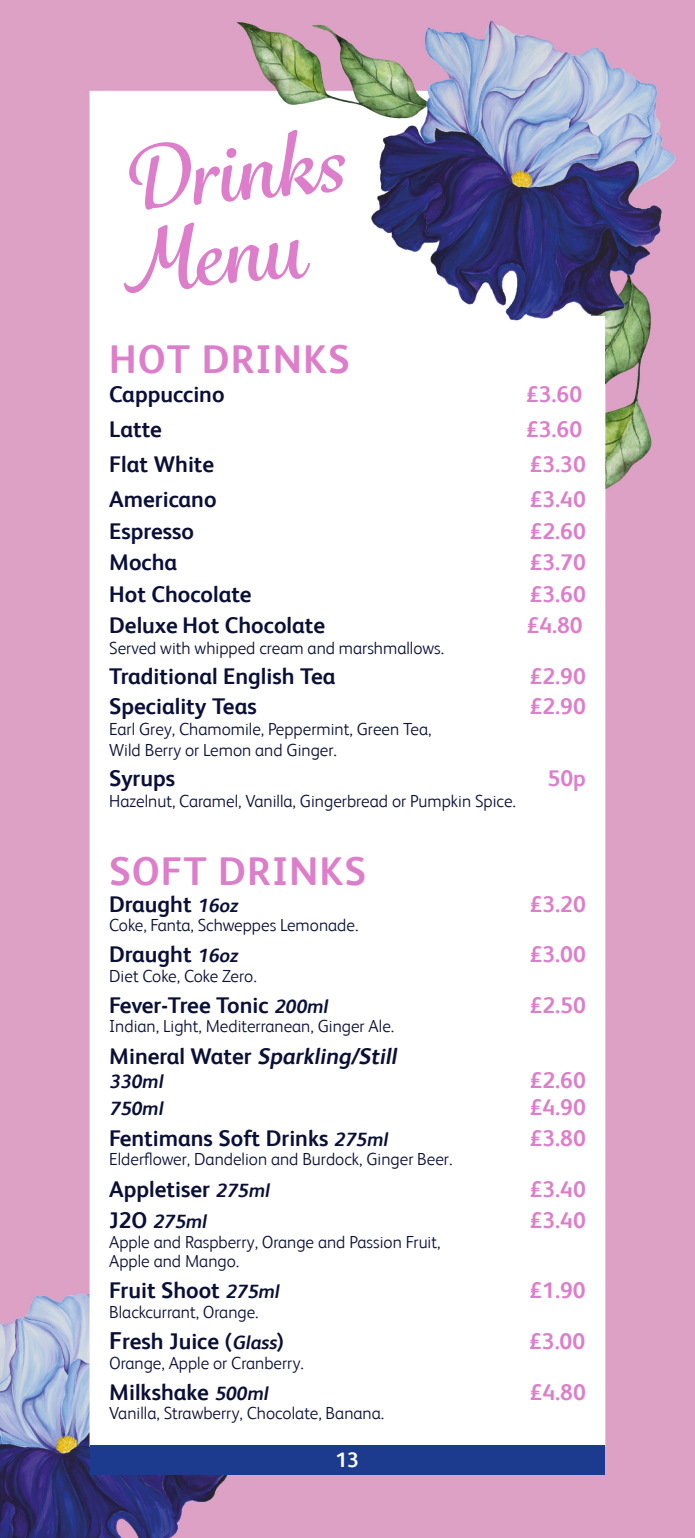
<style>
.page{position:relative;width:695px;height:1538px;background:#fff}
.page>*{position:absolute;margin:0;border:0;box-sizing:border-box;transform-origin:0 0}
.t1{font:700 84.35px "Grafolita Script";color:#dd7ecb}
.t2{font:700 40.25px "FS Albert";letter-spacing:.025em;color:#dd7ecb}
.t3{font:700 22.75px "FS Albert";color:#0a0f38}
.t4{font:700 22.75px "FS Albert";color:#dd7ecb}
.t5{font:italic 700 22.75px "FS Albert";color:#0a0f38}
.t6{font:700 21px "FS Albert";color:#fff}
.t7{font:italic 700 19.25px "FS Albert";color:#0a0f38}
.t8{font:300 17.5px "FS Albert";color:#0a0f38}
.s1{font-style:italic;font-size:19.25px}
.s2{font-style:normal}
.s3{font-style:normal;font-size:22.75px}
.s4{font-size:24.5px}
</style>
<div class="page">
<img style="left:0;top:0;width:694px;height:1538px">
<svg style="left:539px;top:389px;width:42px;height:51px"></svg>
<div style="left:551px;top:317px;width:53px;height:122px;background:#fff"></div>
<div style="left:90px;top:1445px;width:514px;height:30px;background:#1c3b8f"></div>
<p class="t1" style="left:114px;top:123px;width:225px;rotate:-5deg">Drinks</p>
<p class="t1" style="left:114px;top:205px;width:183px;rotate:-5deg">Menu</p>
<p class="t2" style="left:109px;top:336px;width:242px">HOT DRINKS</p>
<p class="t3" style="left:109px;top:381px;width:117px">Cappuccino</p>
<p class="t4" style="left:526px;top:381px;width:58px">£3.60</p>
<p class="t3" style="left:109px;top:416px;width:54px">Latte</p>
<p class="t4" style="left:526px;top:416px;width:58px">£3.60</p>
<p class="t3" style="left:109px;top:451px;width:106px">Flat White</p>
<p class="t4" style="left:529px;top:451px;width:58px">£3.30</p>
<p class="t3" style="left:109px;top:486px;width:109px">Americano</p>
<p class="t4" style="left:529px;top:486px;width:58px">£3.40</p>
<p class="t3" style="left:109px;top:518px;width:86px">Espresso</p>
<p class="t4" style="left:529px;top:518px;width:58px">£2.60</p>
<p class="t3" style="left:109px;top:549px;width:70px">Mocha</p>
<p class="t4" style="left:529px;top:549px;width:58px">£3.70</p>
<p class="t3" style="left:109px;top:581px;width:144px">Hot Chocolate</p>
<p class="t4" style="left:529px;top:581px;width:58px">£3.60</p>
<p class="t3" style="left:109px;top:612px;width:217px">Deluxe Hot Chocolate</p>
<p class="t4" style="left:526px;top:612px;width:58px">£4.80</p>
<p class="t8" style="left:109px;top:638px;width:336px">Served with whipped cream and marshmallows.</p>
<p class="t3" style="left:109px;top:663px;width:228px">Traditional English Tea</p>
<p class="t4" style="left:529px;top:663px;width:58px">£2.90</p>
<p class="t3" style="left:109px;top:693px;width:149px">Speciality Teas</p>
<p class="t4" style="left:529px;top:693px;width:58px">£2.90</p>
<p class="t8" style="left:109px;top:719px;width:324px">Earl Grey, Chamomile, Peppermint, Green Tea,</p>
<p class="t8" style="left:109px;top:740px;width:229px">Wild Berry or Lemon and Ginger.</p>
<p class="t3" style="left:109px;top:765px;width:67px">Syrups</p>
<p class="t4" style="left:547px;top:765px;width:40px">50p</p>
<p class="t8" style="left:109px;top:791px;width:408px">Hazelnut, Caramel, Vanilla, Gingerbread or Pumpkin Spice.</p>
<p class="t2" style="left:109px;top:848px;width:258px">SOFT DRINKS</p>
<p class="t3" style="left:109px;top:891px;width:133px">Draught <span class="s1">16oz</span></p>
<p class="t4" style="left:529px;top:891px;width:58px">£3.20</p>
<p class="t8" style="left:109px;top:915px;width:251px">Coke, Fanta, Schweppes Lemonade.</p>
<p class="t3" style="left:109px;top:941px;width:133px">Draught <span class="s1">16oz</span></p>
<p class="t4" style="left:529px;top:941px;width:58px">£3.00</p>
<p class="t8" style="left:109px;top:966px;width:149px">Diet Coke, Coke Zero.</p>
<p class="t3" style="left:109px;top:992px;width:223px">Fever-Tree Tonic <span class="s1">200ml</span></p>
<p class="t4" style="left:529px;top:992px;width:58px">£2.50</p>
<p class="t8" style="left:109px;top:1016px;width:286px">Indian, Light, Mediterranean, Ginger Ale.</p>
<p class="t5" style="left:109px;top:1043px;width:293px"><span class="s2">M i n e ra l Wate r</span> Sparkling/Still</p>
<p class="t7" style="left:109px;top:1071px;width:58px">330ml</p>
<p class="t4" style="left:529px;top:1067px;width:58px">£2.60</p>
<p class="t7" style="left:109px;top:1097px;width:58px">750ml</p>
<p class="t4" style="left:529px;top:1094px;width:58px">£4.90</p>
<p class="t3" style="left:109px;top:1125px;width:283px">Fentimans Soft Drinks <span class="s1">275ml</span></p>
<p class="t4" style="left:529px;top:1125px;width:58px">£3.80</p>
<p class="t8" style="left:109px;top:1149px;width:345px">Elderflower, Dandelion and Burdock, Ginger Beer.</p>
<p class="t3" style="left:109px;top:1176px;width:165px">Appletiser <span class="s1">275ml</span></p>
<p class="t4" style="left:529px;top:1176px;width:58px">£3.40</p>
<p class="t7" style="left:109px;top:1211px;width:102px"><span class="s3">J 2 O</span> 275ml</p>
<p class="t4" style="left:529px;top:1207px;width:58px">£3.40</p>
<p class="t8" style="left:109px;top:1232px;width:333px">Apple and Raspberry, Orange and Passion Fruit,</p>
<p class="t8" style="left:109px;top:1251px;width:131px">Apple and Mango.</p>
<p class="t3" style="left:109px;top:1277px;width:175px">Fruit Shoot <span class="s1">275ml</span></p>
<p class="t4" style="left:529px;top:1277px;width:58px">£1.90</p>
<p class="t8" style="left:109px;top:1302px;width:151px">Blackcurrant, Orange.</p>
<p class="t3" style="left:109px;top:1328px;width:176px"><span class="s4">F</span>resh Juice (<span class="s1">Glass</span>)</p>
<p class="t4" style="left:529px;top:1328px;width:58px">£3.00</p>
<p class="t8" style="left:109px;top:1352px;width:196px">Orange, Apple or Cranberry.</p>
<p class="t3" style="left:109px;top:1379px;width:164px">Milkshake <span class="s1">500ml</span></p>
<p class="t4" style="left:529px;top:1379px;width:58px">£4.80</p>
<p class="t8" style="left:109px;top:1403px;width:276px">Vanilla, Strawberry, Chocolate, Banana.</p>
<p class="t6" style="left:335px;top:1448px;width:25px">13</p>
</div>
